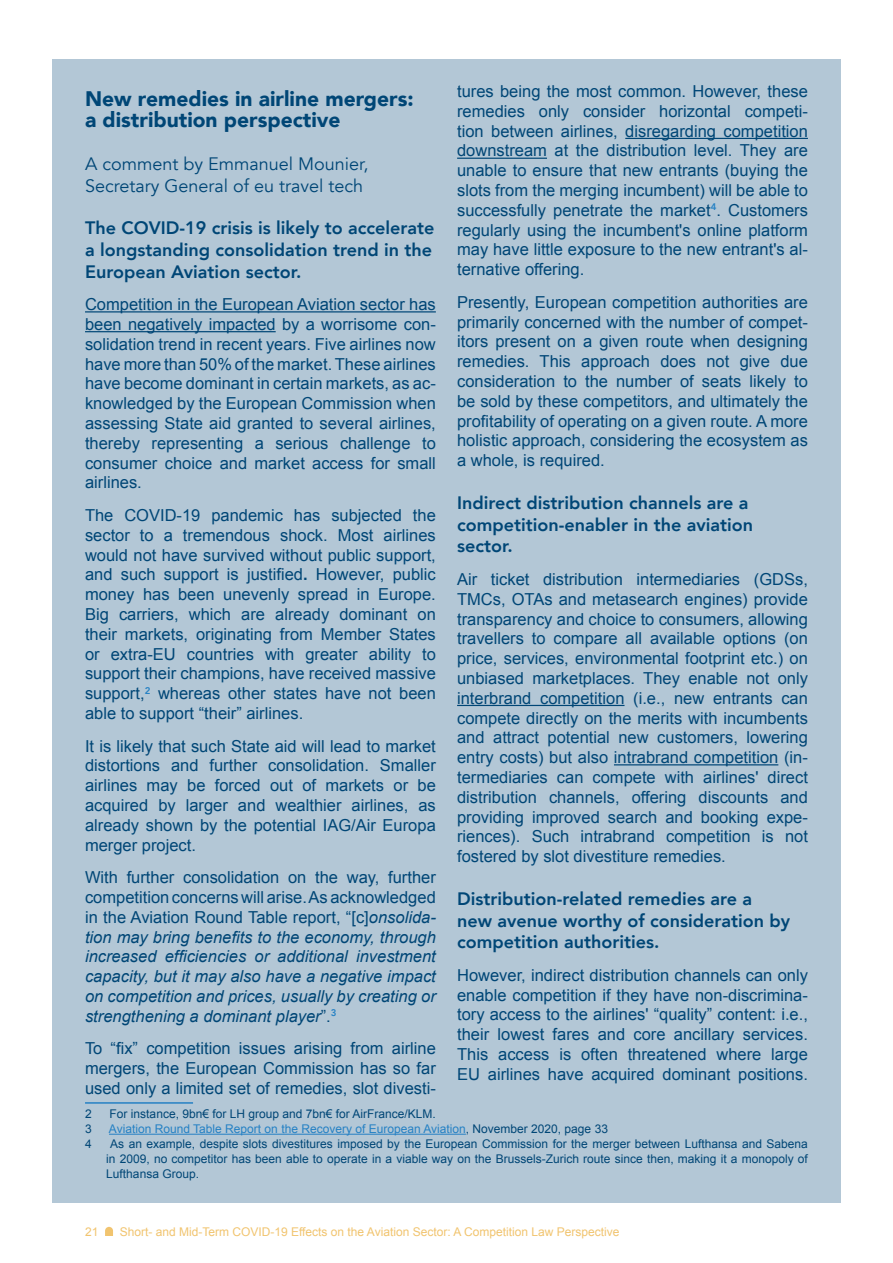
<style>
.page{position:relative;width:893px;height:1263px;background:#fff}
.page>*{position:absolute;margin:0;border:0;box-sizing:border-box;transform-origin:0 0}
.Heading_1{font:900 21px/21px "Avenir";color:#004676}
.Heading_2{font:800 18px/21.6px "Avenir";color:#004676}
.Heading_3{font:18px/21.6px "Avenir";color:#004676}
.Body_11{font:16.5px/19.8px "Arial";color:#004676;text-align:justify}
.Body_11-2{font:italic 16.5px/19.8px "Arial";color:#004676;text-align:justify}
.Footnote{font:12px/15px "Arial";color:#004676;text-align:justify}
.t1{font:12px "Arial";color:#f1c46f}
.Footnote-2{font:12px "Arial";color:#2581c4}
.s1{font-weight:700}
.s2{font-style:normal}
.s3{color:#004676}
</style>
<div class="page">
<div style="left:52px;top:60px;width:789px;height:1143px;background:#b3c7d6"></div>
<svg style="left:105px;top:1227px;width:8px;height:9px"></svg>
<hr style="left:85px;top:311px;width:351px;height:1px;background:#004676">
<hr style="left:85px;top:331px;width:191px;height:1px;background:#004676">
<hr style="left:85px;top:1102px;width:108px;height:2px;background:#2581c4">
<hr style="left:109px;top:1134px;width:357px;height:1px;background:#2581c4">
<hr style="left:625px;top:138px;width:183px;height:1px;background:#004676">
<hr style="left:457px;top:158px;width:90px;height:1px;background:#004676">
<hr style="left:457px;top:705px;width:167px;height:1px;background:#004676">
<hr style="left:614px;top:764px;width:164px;height:1px;background:#004676">
<p class="Body_11" style="left:457px;top:82px;width:352px">tures being the most common. However, these remedies only consider horizontal competi&shy;tion between airlines, disregarding competition downstream at the distribution level. They are unable to ensure that new entrants (buying the slots from the merging incumbent) will be able to successfully penetrate the market<sup>4</sup>. Customers regularly using the incumbent's online platform may have little exposure to the new entrant's al&shy;ternative offering.</p>
<p class="Body_11" style="left:457px;top:292px;width:352px">Presently, European competition authorities are primarily concerned with the number of compet&shy;itors present on a given route when designing remedies. This approach does not give due consideration to the number of seats likely to be sold by these competitors, and ultimately the profitability of operating on a given route. A more holistic approach, considering the ecosystem as a whole, is required.</p>
<p class="Heading_2" style="left:457px;top:492px;width:298px">Indirect distribution channels are a competition-enabler in the aviation sector.</p>
<p class="Body_11" style="left:457px;top:569px;width:352px">Air ticket distribution intermediaries (GDSs, TMCs, OTAs and metasearch engines) provide transparency and choice to consumers, allowing travellers to compare all available options (on price, services, environmental footprint etc.) on unbiased marketplaces. They enable not only interbrand competition (i.e., new entrants can compete directly on the merits with incumbents and attract potential new customers, lowering entry costs) but also intrabrand competition (in&shy;termediaries can compete with airlines' direct distribution channels, offering discounts and providing improved search and booking expe&shy;riences). Such intrabrand competition is not fostered by slot divestiture remedies.</p>
<p class="Heading_2" style="left:457px;top:888px;width:334px">Distribution-related remedies are a new avenue worthy of consideration by competition authorities.</p>
<p class="Body_11" style="left:457px;top:965px;width:352px">However, indirect distribution channels can only enable competition if they have non-discrimina&shy;tory access to the airlines' “quality” content: i.e., their lowest fares and core ancillary services.<br>This access is often threatened where large EU airlines have acquired dominant positions.</p>
<p class="Heading_1" style="left:85px;top:88px;width:330px">New remedies in airline mergers: a distribution perspective</p>
<p class="Heading_3" style="left:85px;top:153px;width:285px">A comment by Emmanuel Mounier,<br>Secretary General of eu travel tech</p>
<p class="Heading_2" style="left:85px;top:217px;width:351px">The COVID-19 crisis is likely to accelerate a longstanding consolidation trend in the<br>European Aviation sector.</p>
<p class="Body_11" style="left:85px;top:295px;width:352px">Competition in the European Aviation sector has been negatively impacted by a worrisome con&shy;solidation trend in recent years. Five airlines now have more than 50% of the market. These airlines have become dominant in certain markets, as ac&shy;knowledged by the European Commission when assessing State aid granted to several airlines, thereby representing a serious challenge to consumer choice and market access for small airlines.</p>
<p class="Body_11" style="left:85px;top:505px;width:352px">The COVID-19 pandemic has subjected the sector to a tremendous shock. Most airlines would not have survived without public support, and such support is justified<span class="s1">.</span> However, public money has been unevenly spread in Europe.<br>Big carriers, which are already dominant on their markets, originating from Member States or extra-EU countries with greater ability to support their champions, have received massive support,<sup>2</sup> whereas other states have not been able to support “their” airlines.</p>
<p class="Body_11" style="left:85px;top:736px;width:352px">It is likely that such State aid will lead to market distortions and further consolidation. Smaller airlines may be forced out of markets or be acquired by larger and wealthier airlines, as already shown by the potential IAG/Air Europa merger project.</p>
<p class="Body_11-2" style="left:85px;top:868px;width:352px"><span class="s2">With further consolidation on the way, further competition concerns will arise. As acknowledged in the Aviation Round Table report, “[c]</span>onsolida&shy;tion may bring benefits to the economy, through increased efficiencies or additional investment capacity, but it may also have a negative impact on competition and prices, usually by creating or strengthening a dominant player<span class="s2">”.</span><sup>3</sup></p>
<p class="Body_11" style="left:85px;top:1039px;width:352px">To “fix” competition issues arising from airline mergers, the European Commission has so far used only a limited set of remedies, slot divesti-</p>
<p class="Footnote" style="left:85px;top:1106px;width:8px">2</p>
<p class="Footnote" style="left:110px;top:1106px;width:328px">For instance, 9bn€ for LH group and 7bn€ for AirFrance/KLM.</p>
<p class="Footnote" style="left:85px;top:1121px;width:8px">3</p>
<p class="Footnote-2" style="left:109px;top:1121px;width:500px">Aviation Round Table Report on the Recovery of European Aviation<span class="s3">, November 2020, page 33</span></p>
<p class="Footnote" style="left:85px;top:1136px;width:8px">4</p>
<p class="Footnote" style="left:106px;top:1136px;width:703px;text-indent:4px">As an example, despite slots divestitures imposed by the European Commission for the merger between Lufthansa and Sabena in 2009, no competitor has been able to operate in a viable way on the Brussels-Zurich route since then, making it a monopoly of Lufthansa Group.</p>
<p class="t1" style="left:85px;top:1224px;width:15px">21</p>
<p class="t1" style="left:120px;top:1224px;width:501px">Short- and Mid-Term COVID-19 Effects on the Aviation Sector: A Competition Law Perspective</p>
</div>
